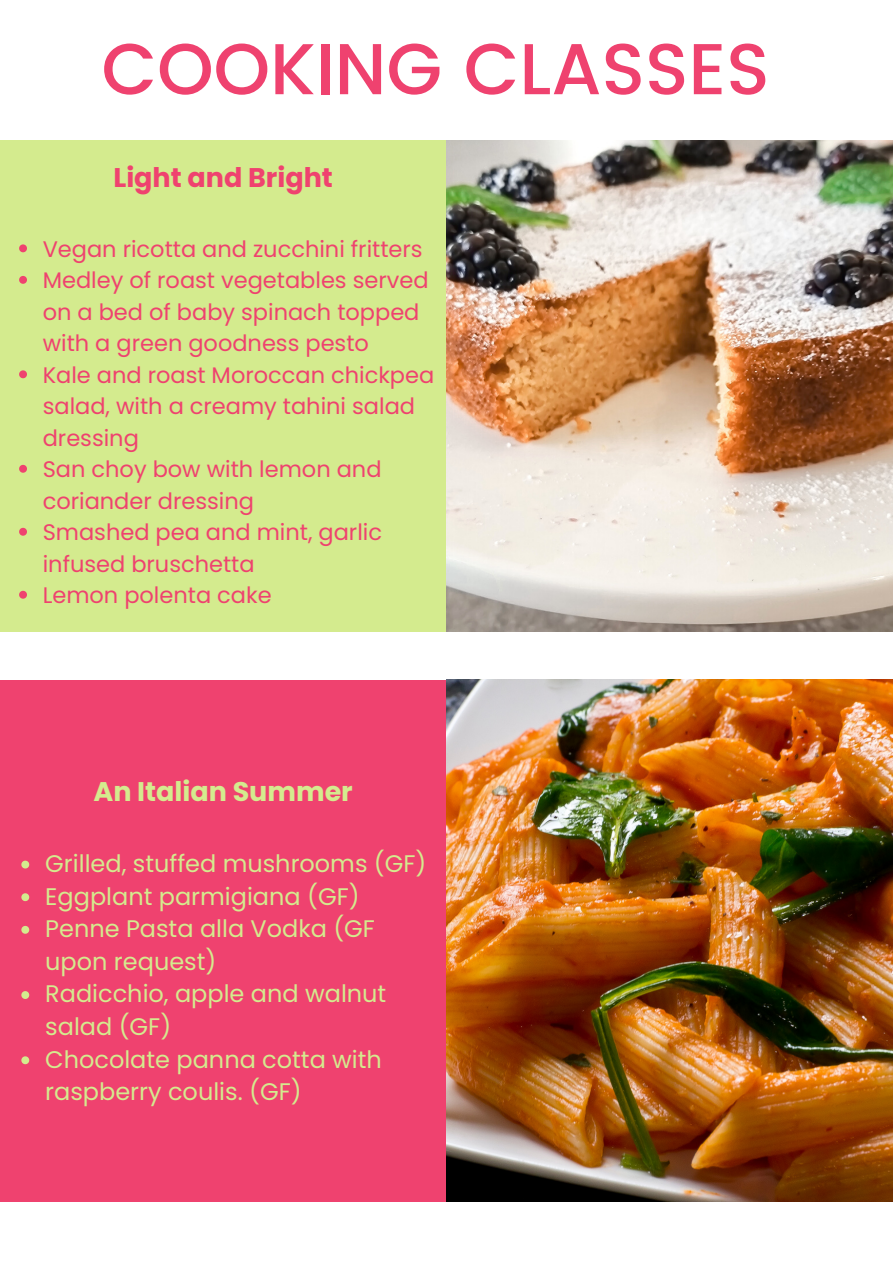
<style>
.page{position:relative;width:893px;height:1264px;background:#fff}
.page>*{position:absolute;margin:0;border:0;box-sizing:border-box;transform-origin:0 0}
.t1{font:500 72px "Poppins";color:#ef426f}
.t2{font:700 27px "Poppins";color:#d4eb8e}
.t3{font:700 27px "Poppins";color:#ef426f}
.t4{font:24px/32.5px "Poppins";color:#d4eb8e}
.t5{font:22.5px/31.5px "Poppins";color:#ef426f}
</style>
<div class="page">
<div style="left:0;top:140px;width:446px;height:491px;background:#d4eb8e"></div>
<svg style="left:19px;top:244px;width:8px;height:8px"></svg>
<svg style="left:19px;top:276px;width:8px;height:8px"></svg>
<svg style="left:19px;top:370px;width:8px;height:8px"></svg>
<svg style="left:19px;top:465px;width:8px;height:7px"></svg>
<svg style="left:19px;top:528px;width:8px;height:7px"></svg>
<svg style="left:19px;top:591px;width:8px;height:7px"></svg>
<img style="left:446px;top:140px;width:446px;height:491px">
<div style="left:0;top:679px;width:446px;height:522px;background:#ef426f"></div>
<svg style="left:21px;top:860px;width:8px;height:8px"></svg>
<svg style="left:21px;top:893px;width:8px;height:8px"></svg>
<svg style="left:21px;top:925px;width:8px;height:8px"></svg>
<svg style="left:21px;top:991px;width:8px;height:7px"></svg>
<svg style="left:21px;top:1056px;width:8px;height:8px"></svg>
<img style="left:446px;top:679px;width:446px;height:522px">
<h1 class="t1" style="left:101px;top:16px;width:669px">COOKING CLASSES</h1>
<p class="t3" style="left:113px;top:162px;width:221px">Light and Bright</p>
<p class="t5" style="left:43px;top:233px;width:393px">Vegan ricotta and zucchini fritters<br>Medley of roast vegetables served on a bed of baby spinach topped with a green goodness pesto<br>Kale and roast Moroccan chickpea salad, with a creamy tahini salad dressing<br>San choy bow with lemon and coriander dressing<br>Smashed pea and mint, garlic infused bruschetta<br>Lemon polenta cake</p>
<p class="t2" style="left:93px;top:776px;width:261px">An Italian Summer</p>
<p class="t4" style="left:45px;top:847px;width:382px">Grilled, stuffed mushrooms (GF)<br>Eggplant parmigiana (GF)<br>Penne Pasta alla Vodka (GF upon request)<br>Radicchio, apple and walnut salad (GF)<br>Chocolate panna cotta with raspberry coulis. (GF)</p>
</div>
